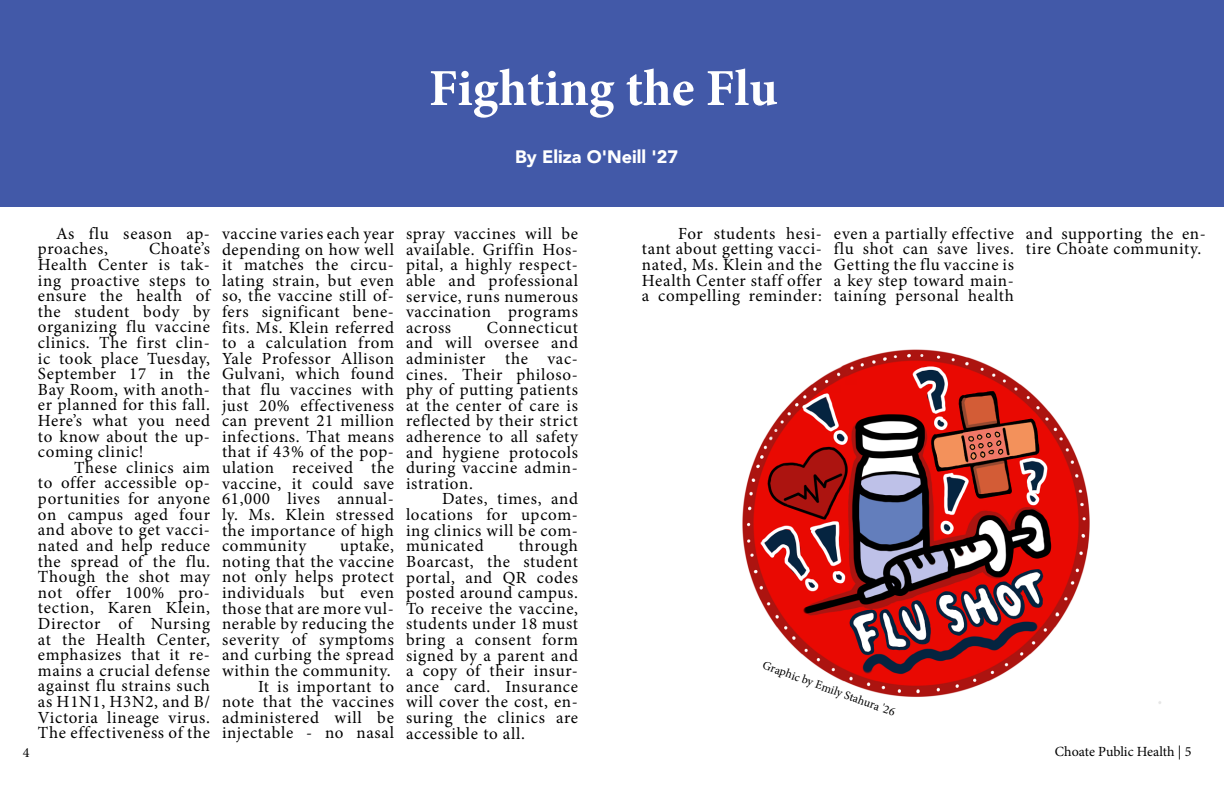
<style>
.page{position:relative;width:1224px;height:792px;background:#fff}
.page>*{position:absolute;margin:0;border:0;box-sizing:border-box;transform-origin:0 0}
.t1{font:700 52px "Minion Pro";color:#fff}
.t2{font:900 18px "Avenir";color:#fff}
.t3{font:17px/15.6px "Minion Pro";letter-spacing:.04em;color:#000;text-align:justify}
.t4{font:14px "Minion Pro";color:#000}
.t5{font:12px "Minion Pro";color:#000}
</style>
<div class="page">
<div style="left:0;top:0;width:1224px;height:207px;background:#4259a8"></div>
<img style="left:742px;top:349px;width:419px;height:355px">
<h1 class="t1" style="left:429px;top:52px;width:350px">Fighting the Flu</h1>
<p class="t2" style="left:515px;top:142px;width:165px">By Eliza O'Neill '27</p>
<p class="t3" style="left:38px;top:226px;width:174px;text-indent:18px">As flu season ap&shy;proaches,</p>
<p class="t3" style="left:38px;top:241px;width:174px;text-indent:111px">Choate’s Health Center is tak&shy;ing proactive steps to ensure the health of the student body by organizing flu vaccine clinics. The first clin&shy;ic took place Tuesday, September 17 in the Bay Room, with anoth&shy;er planned for this fall.<br>Here’s what you need to know about the up&shy;coming clinic!</p>
<p class="t3" style="left:38px;top:460px;width:174px;text-indent:36px">These clinics aim to offer accessible op&shy;portunities for anyone on campus aged four and above to get vacci&shy;nated and help reduce the spread of the flu.<br>Though the shot may not offer 100% pro&shy;tection, Karen Klein, Director of Nursing at the Health Center, emphasizes that it re&shy;mains a crucial defense against flu strains such as H1N1, H3N2, and B/ Victoria lineage virus.<br>The effectiveness of the</p>
<p class="t3" style="left:222px;top:226px;width:174px">vaccine varies each year depending on how well it matches the circu&shy;lating strain, but even so, the vaccine still of&shy;fers significant bene&shy;fits. Ms. Klein referred to a calculation from Yale Professor Allison Gulvani, which found that flu vaccines with just 20% effectiveness can prevent 21 million infections. That means that if 43% of the pop&shy;ulation received the vaccine, it could save 61,000 lives annual&shy;ly. Ms. Klein stressed the importance of high community</p>
<p class="t3" style="left:222px;top:538px;width:174px;text-align:right">uptake,<br>noting that the vaccine not only helps protect individuals but even those that are more vul&shy;nerable by reducing the severity of symptoms and curbing the spread within the community.<br>It is important to note that the vaccines administered will be injectable - no nasal</p>
<p class="t3" style="left:406px;top:226px;width:174px">spray vaccines will be available. Griffin Hos&shy;pital, a highly respect&shy;able and professional service, runs numerous vaccination programs across</p>
<p class="t3" style="left:406px;top:320px;width:174px;text-indent:81px">Connecticut and will oversee and administer the vac&shy;cines. Their philoso&shy;phy of putting patients at the center of care is reflected by their strict adherence to all safety and hygiene protocols during vaccine admin&shy;istration.</p>
<p class="t3" style="left:406px;top:491px;width:174px;text-indent:36px">Dates, times, and locations for upcom&shy;ing clinics will be com&shy;municated</p>
<p class="t3" style="left:406px;top:538px;width:174px;text-indent:113px">through Boarcast, the student portal, and QR codes posted around campus.<br>To receive the vaccine, students under 18 must bring a consent form signed by a parent and a copy of their insur&shy;ance card. Insurance will cover the cost, en&shy;suring the clinics are accessible to all.</p>
<p class="t3" style="left:642px;top:226px;width:182px;text-indent:36px">For students hesi&shy;tant about getting vacci&shy;nated, Ms. Klein and the Health Center staff offer a compelling reminder:</p>
<p class="t3" style="left:834px;top:226px;width:182px">even a partially effective flu shot can save lives.<br>Getting the flu vaccine is a key step toward main&shy;taining personal health</p>
<p class="t3" style="left:1026px;top:226px;width:182px">and supporting the en&shy;tire Choate community.</p>
<p class="t5" style="left:766px;top:657px;width:141px;rotate:20deg">Graphic by Emily Stahura '26</p>
<p class="t4" style="left:23px;top:743px;width:8px">4</p>
<p class="t4" style="left:1055px;top:742px;width:138px">Choate Public Health | 5</p>
</div>
